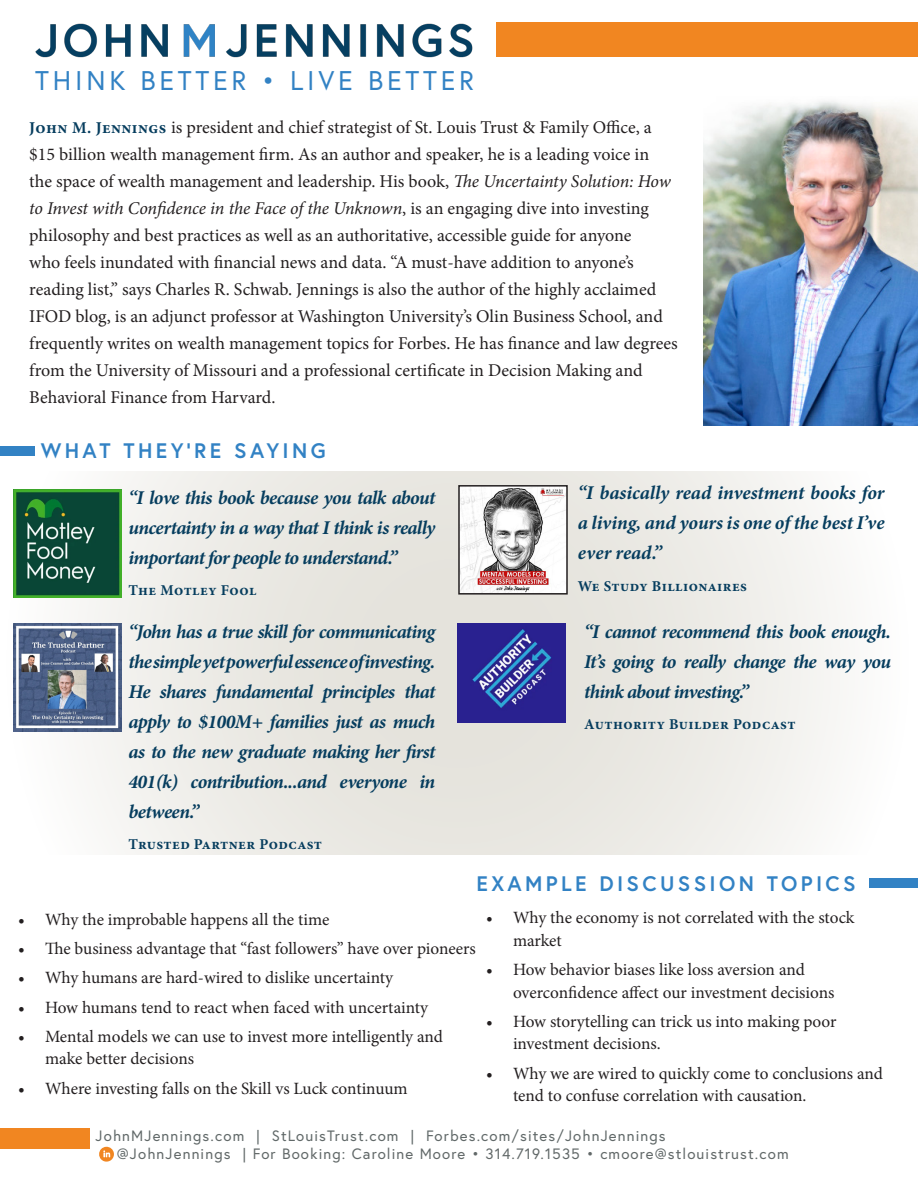
<style>
.page{position:relative;width:918px;height:1188px;background:#fff}
.page>*{position:absolute;margin:0;border:0;box-sizing:border-box;transform-origin:0 0}
.t1{font:27px "Europa";letter-spacing:.14em;color:#3282c4}
.t2{font:700 21px "Europa";letter-spacing:.16em;color:#3282c4}
.t3{font:italic 700 19.5px/30px "Minion Pro";letter-spacing:-.03em;color:#063d5e;text-align:justify}
.t4{font:18px/27px "Minion Pro";letter-spacing:-.005em;color:#231f20}
.t5{font:17.25px/22.5px "Minion Pro";letter-spacing:-.005em;color:#231f20}
.t6{font:700 15px "Minion Pro";letter-spacing:.03em;color:#063d5e}
.t7{font:15px "Europa";letter-spacing:.075em;color:#626969}
.t8{font:15px "Europa";letter-spacing:.075em;color:#616969}
.s1{font-weight:700;font-size:16.5px;color:#063d5e}
.s2{font-style:italic}
</style>
<div class="page">
<div style="left:0;top:1128px;width:89px;height:21px;background:#f18621"></div>
<svg style="left:99px;top:1147px;width:15px;height:15px"></svg>
<div style="left:497px;top:22px;width:421px;height:34px;background:#f18621"></div>
<img style="left:35px;top:23px;width:438px;height:35px">
<img style="left:703px;top:101px;width:215px;height:325px">
<svg style="left:13px;top:471px;width:828px;height:383px;fill:#ebeae5"></svg>
<img style="left:14px;top:489px;width:108px;height:108px">
<img style="left:461px;top:488px;width:104px;height:104px">
<div style="left:458px;top:485px;width:110px;height:110px;border:2px solid #231f20"></div>
<img style="left:14px;top:624px;width:108px;height:108px">
<img style="left:457px;top:624px;width:108px;height:99px">
<div style="left:0;top:446px;width:35px;height:10px;background:#3282c4"></div>
<div style="left:869px;top:878px;width:49px;height:10px;background:#3282c4"></div>
<p class="t1" style="left:35px;top:63px;width:440px">THINK BETTER • LIVE BETTER</p>
<p class="t4" style="left:29px;top:114px;width:650px"><span class="s1">John M. Jennings</span> is president and chief strategist of St. Louis Trust &amp; Family Office, a $15 billion wealth management firm. As an author and speaker, he is a leading voice in<br>the space of wealth management and leadership. His book, <span class="s2">The Uncertainty Solution: How to Invest with Confidence in the Face of the Unknown</span>, is an engaging dive into investing philosophy and best practices as well as an authoritative, accessible guide for anyone<br>who feels inundated with financial news and data. “A must-have addition to anyone’s reading list,” says Charles R. Schwab. Jennings is also the author of the highly acclaimed IFOD blog, is an adjunct professor at Washington University’s Olin Business School, and frequently writes on wealth management topics for Forbes. He has finance and law degrees from the University of Missouri and a professional certificate in Decision Making and Behavioral Finance from Harvard.</p>
<p class="t2" style="left:41px;top:436px;width:286px">WHAT THEY’RE SAYING</p>
<p class="t3" style="left:129px;top:482px;width:308px">“I love this book because you talk about uncertainty in a way that I think is really important for people to understand.”</p>
<p class="t6" style="left:129px;top:580px;width:130px">The Motley Fool</p>
<p class="t3" style="left:578px;top:478px;width:308px">“I basically read investment books for a living, and yours is one of the best I’ve ever read.”</p>
<p class="t6" style="left:578px;top:575px;width:171px">We Study Billionaires</p>
<p class="t3" style="left:129px;top:616px;width:308px">“John has a true skill for communicating the simple yet powerful essence of investing.<br>He shares fundamental principles that apply to $100M+ families just as much as to the new graduate making her first 401(k) contribution...and everyone in between.”</p>
<p class="t6" style="left:129px;top:834px;width:195px">Trusted Partner Podcast</p>
<p class="t3" style="left:584px;top:616px;width:308px">“I cannot recommend this book enough.<br>It’s going to really change the way you think about investing.”</p>
<p class="t6" style="left:584px;top:714px;width:213px">Authority Builder Podcast</p>
<p class="t2" style="left:477px;top:869px;width:381px">EXAMPLE DISCUSSION TOPICS</p>
<p class="t5" style="left:513px;top:907px;width:343px;text-indent:-27px">• Why the economy is not correlated with the stock market</p>
<p class="t5" style="left:513px;top:958px;width:323px;text-indent:-27px">• How behavior biases like loss aversion and overconfidence affect our investment decisions</p>
<p class="t5" style="left:513px;top:1010px;width:325px;text-indent:-27px">• How storytelling can trick us into making poor investment decisions.</p>
<p class="t5" style="left:513px;top:1062px;width:372px;text-indent:-27px">• Why we are wired to quickly come to conclusions and tend to confuse correlation with causation.</p>
<p class="t5" style="left:18px;top:908px;width:313px">• Why the improbable happens all the time</p>
<p class="t5" style="left:18px;top:937px;width:459px">• The business advantage that “fast followers” have over pioneers</p>
<p class="t5" style="left:18px;top:967px;width:377px">• Why humans are hard-wired to dislike uncertainty</p>
<p class="t5" style="left:18px;top:996px;width:412px">• How humans tend to react when faced with uncertainty</p>
<p class="t5" style="left:45px;top:1025px;width:399px;text-indent:-27px">• Mental models we can use to invest more intelligently and make better decisions</p>
<p class="t5" style="left:18px;top:1077px;width:391px">• Where investing falls on the Skill vs Luck continuum</p>
<p class="t8" style="left:96px;top:1126px;width:572px">JohnMJennings.com | StLouisTrust.com | Forbes.com/sites/JohnJennings</p>
<p class="t7" style="left:117px;top:1144px;width:673px">@JohnJennings | For Booking: Caroline Moore • 314.719.1535 • cmoore@stlouistrust.com</p>
</div>
